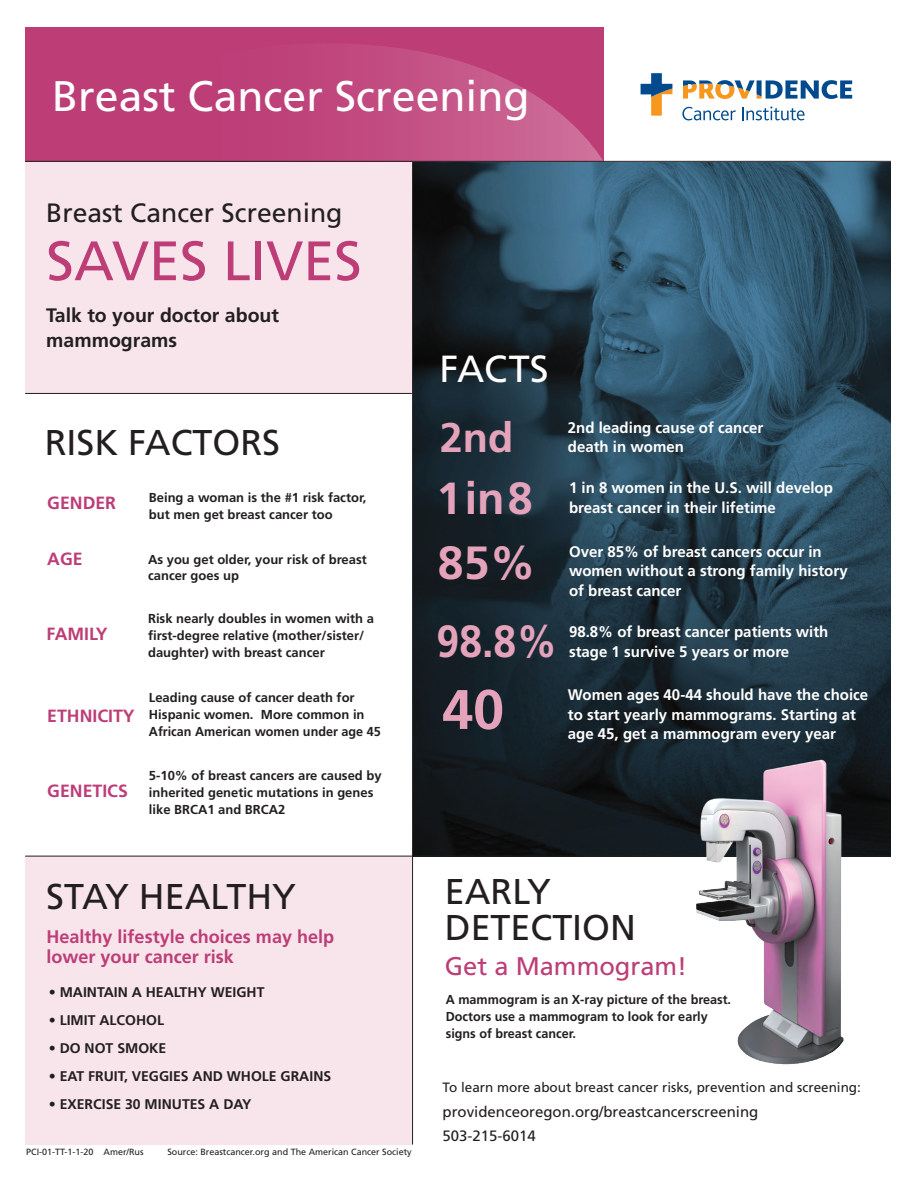
<style>
.page{position:relative;width:918px;height:1188px;background:#fff}
.page>*{position:absolute;margin:0;border:0;box-sizing:border-box;transform-origin:0 0}
.t1{font:700 55.65px "Frutiger LT Std";color:#e4a3bb}
.t2{font:55.5px "Frutiger LT Std";color:#bd3d77}
.t3{font:700 46.5px "Frutiger LT Std";color:#e4a3bb}
.t4{font:700 45px "Frutiger LT Std";letter-spacing:.035em;color:#e4a3bb;scale:.91 1}
.t5{font:700 45px "Frutiger LT Std";letter-spacing:.035em;color:#e4a3bb}
.t6{font:42.75px "Frutiger LT Std";color:#fff}
.t7{font:700 41.4px "Frutiger LT Std";color:#e4a3bb}
.t8{font:37.8px "Frutiger LT Std";color:#fff}
.t9{font:35.85px/36px "Frutiger LT Std";color:#231f20}
.t10{font:26.55px "Frutiger LT Std";color:#231f20}
.t11{font:25.5px "Frutiger LT Std";color:#bd3d77}
.t12{font:700 19.5px/25.5px "Frutiger LT Std";color:#231f20}
.t13{font:700 18.3px/20.5px "Frutiger LT Std";color:#bd3d77}
.t14{font:700 17.7px "Frutiger LT Std";color:#bd3d77}
.t15{font:700 15.3px/19.6px "Frutiger LT Std";color:#fff}
.t16{font:15px/24.6px "Frutiger LT Std";color:#231f20}
.t17{font:700 13.95px "Frutiger LT Std";color:#231f20}
.t18{font:13.5px "Frutiger LT Std";color:#231f20}
.t19{font:700 13.05px/16.6px "Frutiger LT Std";color:#231f20}
.t20{font:9px "Frutiger LT Std";color:#231f20}
</style>
<div class="page">
<div style="left:25px;top:856px;width:388px;height:288px;background:#f7e5eb"></div>
<div style="left:25px;top:27px;width:579px;height:135px;background:#bd3d77"></div>
<svg style="left:169px;top:44px;width:444px;height:117px"></svg>
<img style="left:413px;top:162px;width:478px;height:694px">
<div style="left:25px;top:162px;width:388px;height:231px;background:#f7e5eb"></div>
<svg style="left:641px;top:73px;width:211px;height:47px"></svg>
<hr style="left:412px;top:162px;width:1px;height:982px;background:#231f20">
<hr style="left:25px;top:393px;width:387px;height:1px;background:#231f20">
<hr style="left:25px;top:161px;width:866px;height:1px;background:#231f20">
<hr style="left:25px;top:856px;width:866px;height:1px;background:#231f20">
<img style="left:694px;top:753px;width:151px;height:312px">
<h3 class="t6" style="left:52px;top:71px;width:479px">Breast Cancer Screening</h3>
<h3 class="t10" style="left:46px;top:197px;width:298px">Breast Cancer Screening</h3>
<h2 class="t2" style="left:46px;top:228px;width:317px">SAVES LIVES</h2>
<h3 class="t12" style="left:46px;top:303px;width:234px">Talk to your doctor about mammograms</h3>
<h3 class="t9" style="left:45px;top:424px;width:237px">RISK FACTORS</h3>
<h3 class="t14" style="left:47px;top:492px;width:70px">GENDER</h3>
<h3 class="t14" style="left:47px;top:549px;width:37px">AGE</h3>
<h3 class="t14" style="left:46px;top:623px;width:63px">FAMILY</h3>
<h3 class="t14" style="left:47px;top:706px;width:89px">ETHNICITY</h3>
<h3 class="t14" style="left:47px;top:780px;width:82px">GENETICS</h3>
<p class="t19" style="left:149px;top:489px;width:219px">Being a woman is the #1 risk factor, but men get breast cancer too</p>
<p class="t19" style="left:148px;top:551px;width:220px">As you get older, your risk of breast cancer goes up</p>
<p class="t19" style="left:148px;top:610px;width:228px">Risk nearly doubles in women with a first-degree relative (mother/sister/ daughter) with breast cancer</p>
<p class="t19" style="left:149px;top:689px;width:233px">Leading cause of cancer death for<br>Hispanic women. More common in<br>African American women under age 45</p>
<p class="t19" style="left:149px;top:768px;width:234px">5-10% of breast cancers are caused by inherited genetic mutations in genes like BRCA1 and BRCA2</p>
<h3 class="t9" style="left:46px;top:879px;width:251px">STAY HEALTHY</h3>
<h3 class="t13" style="left:46px;top:926px;width:289px">Healthy lifestyle choices may help lower your cancer risk</h3>
<p class="t17" style="left:49px;top:984px;width:217px">• MAINTAIN A HEALTHY WEIGHT</p>
<p class="t17" style="left:49px;top:1012px;width:117px">• LIMIT ALCOHOL</p>
<p class="t17" style="left:49px;top:1040px;width:119px">• DO NOT SMOKE</p>
<p class="t17" style="left:49px;top:1068px;width:284px">• EAT FRUIT, VEGGIES AND WHOLE GRAINS</p>
<p class="t17" style="left:49px;top:1096px;width:204px">• EXERCISE 30 MINUTES A DAY</p>
<p class="t20" style="left:26px;top:1146px;width:119px">PCI-01-TT-1-1-20 Amer/Rus</p>
<p class="t20" style="left:167px;top:1146px;width:246px">Source: Breastcancer.org and The American Cancer Society</p>
<h3 class="t8" style="left:440px;top:346px;width:111px">FACTS</h3>
<h3 class="t7" style="left:440px;top:413px;width:75px">2nd</h3>
<p class="t15" style="left:568px;top:418px;width:197px">2nd leading cause of cancer death in women</p>
<h3 class="t5" style="left:437px;top:471px;width:98px">1in8</h3>
<p class="t15" style="left:569px;top:478px;width:265px">1 in 8 women in the U.S. will develop breast cancer in their lifetime</p>
<h3 class="t3" style="left:438px;top:535px;width:100px">85%</h3>
<p class="t15" style="left:569px;top:542px;width:280px">Over 85% of breast cancers occur in women without a strong family history of breast cancer</p>
<h3 class="t4" style="left:437px;top:615px;width:134px">98.8%</h3>
<p class="t15" style="left:569px;top:622px;width:261px">98.8% of breast cancer patients with stage 1 survive 5 years or more</p>
<h1 class="t1" style="left:442px;top:677px;width:63px">40</h1>
<p class="t15" style="left:568px;top:685px;width:302px">Women ages 40-44 should have the choice to start yearly mammograms. Starting at age 45, get a mammogram every year</p>
<h3 class="t9" style="left:445px;top:874px;width:193px">EARLY<br>DETECTION</h3>
<h3 class="t11" style="left:445px;top:951px;width:244px">Get a Mammogram!</h3>
<p class="t19" style="left:446px;top:992px;width:287px">A mammogram is an X-ray picture of the breast.<br>Doctors use a mammogram to look for early signs of breast cancer.</p>
<p class="t18" style="left:443px;top:1080px;width:420px">To learn more about breast cancer risks, prevention and screening:</p>
<p class="t16" style="left:443px;top:1099px;width:317px">providenceoregon.org/breastcancerscreening<br>503-215-6014</p>
</div>
